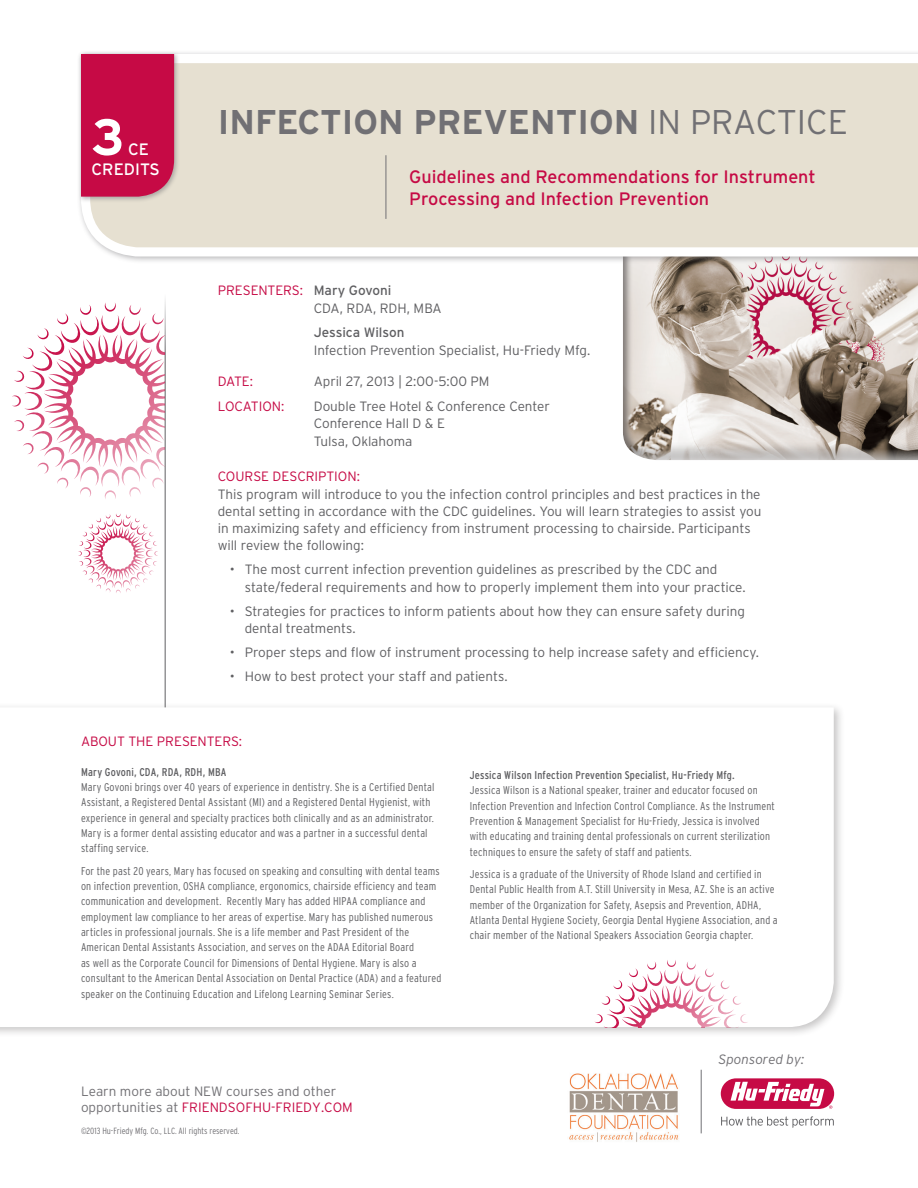
<style>
.page{position:relative;width:918px;height:1188px;background:#fff}
.page>*{position:absolute;margin:0;border:0;box-sizing:border-box;transform-origin:0 0}
.t1{font:700 51px "Interstate";color:#fff}
.t2{font:700 34.35px "Interstate";color:#717074}
.t3{font:18px/21.6px "Interstate";color:#c60a45}
.t4{font:16.5px/19.8px "Interstate";color:#fff}
.Body{font:300 13.5px/17.2px "Interstate";letter-spacing:-.005em;color:#5f5f62}
.t5{font:300 13.5px/16.2px "Interstate";color:#717074}
.Body-2{font:300 13.5px "Interstate";letter-spacing:-.005em;color:#c60a45}
.t6{font:italic 300 13.5px "Interstate";color:#717074}
.Body-3{font:300 condensed 11.25px/15.3px "Interstate";letter-spacing:.015em;color:#5f5f62}
.t7{font:300 condensed 9px "Interstate";color:#717074}
.s1{font-weight:300}
.s2{color:#c60a45}
.s3{font-weight:400}
</style>
<div class="page">
<svg style="left:164px;top:299px;width:2px;height:403px"></svg>
<div style="left:622px;top:229px;width:296px;height:234px;background:#231f20;opacity:.5"></div>
<svg style="left:79px;top:52px;width:839px;height:209px;background:#e7e2d5"></svg>
<div style="left:78px;top:51px;width:102px;height:151px;background:#717074;opacity:.5"></div>
<svg style="left:78px;top:51px;width:100px;height:149px;background:#c82456"></svg>
<hr style="left:701px;top:1070px;width:1px;height:63px;background:#717074">
<div style="left:721px;top:1078px;width:113px;height:31px;background:#c60a45;border-radius:15px"></div>
<svg style="left:731px;top:1082px;width:101px;height:27px"></svg>
<svg style="left:721px;top:1116px;width:113px;height:12px"></svg>
<img style="left:569px;top:1073px;width:110px;height:69px">
<hr style="left:386px;top:155px;width:1px;height:64px;background:#717074">
<svg style="left:12px;top:303px;width:153px;height:196px"></svg>
<svg style="left:78px;top:513px;width:80px;height:80px"></svg>
<div style="left:0;top:702px;width:845px;height:336px;background:#f8f7f8"></div>
<svg style="left:0;top:702px;width:839px;height:330px"></svg>
<svg style="left:595px;top:960px;width:153px;height:67px"></svg>
<p class="t1" style="left:92px;top:106px;width:34px">3</p>
<p class="t4" style="left:92px;top:139px;width:70px;text-indent:37px">CE<br>CREDITS</p>
<p class="t2" style="left:218px;top:101px;width:632px">INFECTION PREVENTION <span class="s1">IN PRACTICE</span></p>
<p class="t3" style="left:409px;top:166px;width:408px">Guidelines and Recommendations for Instrument<br>Processing and Infection Prevention</p>
<p class="Body" style="left:314px;top:282px;width:129px;line-height:17.7px;text-indent:-96px"><span class="s2">PRESENTERS:</span> <span class="s3">Mary Govoni<br></span>CDA, RDA, RDH, MBA</p>
<p class="Body" style="left:314px;top:324px;width:278px;line-height:17.7px"><span class="s3">Jessica Wilson<br></span>Infection Prevention Specialist, Hu-Friedy Mfg.</p>
<p class="Body-2" style="left:218px;top:373px;width:37px">DATE:</p>
<p class="Body" style="left:314px;top:373px;width:177px">April 27, 2013 | 2:00-5:00 PM</p>
<p class="Body-2" style="left:218px;top:398px;width:68px">LOCATION:</p>
<p class="Body" style="left:314px;top:397px;width:238px">Double Tree Hotel &amp; Conference Center<br>Conference Hall D &amp; E<br>Tulsa, Oklahoma</p>
<p class="Body-2" style="left:218px;top:468px;width:144px">COURSE DESCRIPTION:</p>
<p class="Body" style="left:218px;top:485px;width:545px">This program will introduce to you the infection control principles and best practices in the dental setting in accordance with the CDC guidelines. You will learn strategies to assist you in maximizing safety and efficiency from instrument processing to chairside. Participants will review the following:</p>
<p class="Body" style="left:245px;top:561px;width:502px;text-indent:-15px">• The most current infection prevention guidelines as prescribed by the CDC and state/federal requirements and how to properly implement them into your practice.</p>
<p class="Body" style="left:245px;top:602px;width:502px;text-indent:-15px">• Strategies for practices to inform patients about how they can ensure safety during dental treatments.</p>
<p class="Body" style="left:230px;top:643px;width:531px">• Proper steps and flow of instrument processing to help increase safety and efficiency.</p>
<p class="Body" style="left:230px;top:667px;width:279px">• How to best protect your staff and patients.</p>
<p class="Body-2" style="left:81px;top:733px;width:163px">ABOUT THE PRESENTERS:</p>
<p class="Body-3" style="left:81px;top:764px;width:355px"><span class="s3">Mary Govoni, CDA, RDA, RDH, MBA<br></span>Mary Govoni brings over 40 years of experience in dentistry. She is a Certified Dental Assistant, a Registered Dental Assistant (MI) and a Registered Dental Hygienist, with experience in general and specialty practices both clinically and as an administrator.<br>Mary is a former dental assisting educator and was a partner in a successful dental staffing service.</p>
<p class="Body-3" style="left:81px;top:863px;width:362px">For the past 20 years, Mary has focused on speaking and consulting with dental teams on infection prevention, OSHA compliance, ergonomics, chairside efficiency and team communication and development. Recently Mary has added HIPAA compliance and employment law compliance to her areas of expertise. Mary has published numerous articles in professional journals. She is a life member and Past President of the American Dental Assistants Association, and serves on the ADAA Editorial Board<br>as well as the Corporate Council for Dimensions of Dental Hygiene. Mary is also a consultant to the American Dental Association on Dental Practice (ADA) and a featured speaker on the Continuing Education and Lifelong Learning Seminar Series.</p>
<p class="t5" style="left:81px;top:1083px;width:273px">Learn more about NEW courses and other opportunities at <span class="s2">FRIENDSOFHU-FRIEDY.COM</span></p>
<p class="t7" style="left:81px;top:1125px;width:160px">©2013 Hu-Friedy Mfg. Co., LLC. All rights reserved.</p>
<p class="Body-3" style="left:470px;top:767px;width:307px"><span class="s3">Jessica Wilson Infection Prevention Specialist, Hu-Friedy Mfg.<br></span>Jessica Wilson is a National speaker, trainer and educator focused on Infection Prevention and Infection Control Compliance. As the Instrument Prevention &amp; Management Specialist for Hu-Friedy, Jessica is involved with educating and training dental professionals on current sterilization techniques to ensure the safety of staff and patients.</p>
<p class="Body-3" style="left:470px;top:866px;width:309px">Jessica is a graduate of the University of Rhode Island and certified in Dental Public Health from A.T. Still University in Mesa, AZ. She is an active member of the Organization for Safety, Asepsis and Prevention, ADHA, Atlanta Dental Hygiene Society, Georgia Dental Hygiene Association, and a chair member of the National Speakers Association Georgia chapter.</p>
<p class="t6" style="left:719px;top:1051px;width:87px">Sponsored by:</p>
</div>
